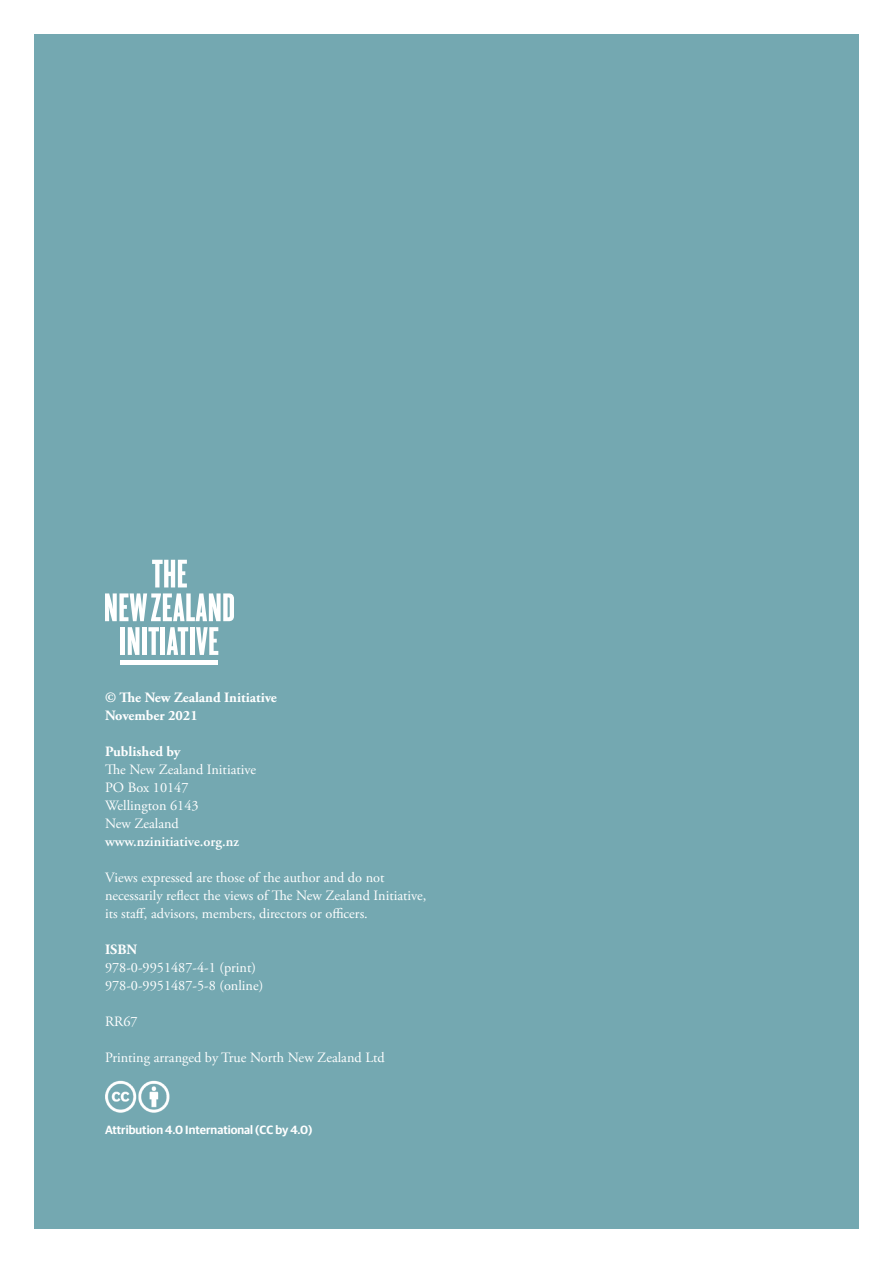
<style>
.page{position:relative;width:893px;height:1263px;background:#fff}
.page>*{position:absolute;margin:0;border:0;box-sizing:border-box;transform-origin:0 0}
.t1{font:14.25px/18px "Adobe Garamond Pro";color:#fff}
.t2{font:700 14.25px "Adobe Garamond Pro";color:#fff}
.t3{font:600 14.25px "Adobe Garamond Pro";color:#fff}
.t4{font:600 12px "Guardian Sans";color:#fff}
.s1{font-weight:700}
</style>
<div class="page">
<div style="left:34px;top:34px;width:825px;height:1195px;background:#74a8b1"></div>
<svg style="left:152px;top:560px;width:35px;height:27px"></svg>
<svg style="left:105px;top:593px;width:129px;height:28px"></svg>
<hr style="left:121px;top:660px;width:97px;height:4px;background:#fff">
<hr style="left:121px;top:627px;width:4px;height:28px;background:#fff">
<svg style="left:128px;top:627px;width:11px;height:28px"></svg>
<div style="left:142px;top:627px;width:5px;height:28px;background:#fff"></div>
<svg style="left:148px;top:627px;width:11px;height:28px"></svg>
<hr style="left:161px;top:627px;width:4px;height:28px;background:#fff">
<svg style="left:167px;top:627px;width:21px;height:28px"></svg>
<hr style="left:190px;top:627px;width:4px;height:28px;background:#fff">
<svg style="left:196px;top:627px;width:22px;height:28px"></svg>
<img style="left:105px;top:1080px;width:65px;height:33px">
<p class="t2" style="left:105px;top:689px;width:173px">© The New Zealand Initiative</p>
<p class="t2" style="left:105px;top:707px;width:94px">November 2021</p>
<p class="t1" style="left:105px;top:743px;width:153px"><span class="s1">Published by<br></span>The New Zealand Initiative</p>
<p class="t1" style="left:105px;top:779px;width:85px">PO Box 10147</p>
<p class="t1" style="left:105px;top:797px;width:95px">Wellington 6143</p>
<p class="t1" style="left:105px;top:815px;width:75px">New Zealand</p>
<p class="t3" style="left:105px;top:833px;width:135px">www.nzinitiative.org.nz</p>
<p class="t1" style="left:105px;top:869px;width:323px">Views expressed are those of the author and do not necessarily reflect the views of The New Zealand Initiative, its staff, advisors, members, directors or officers.</p>
<p class="t2" style="left:105px;top:941px;width:34px">ISBN</p>
<p class="t1" style="left:105px;top:959px;width:153px">978-0-9951487-4-1 (print)</p>
<p class="t1" style="left:105px;top:977px;width:160px">978-0-9951487-5-8 (online)</p>
<p class="t1" style="left:105px;top:1013px;width:34px">RR67</p>
<p class="t1" style="left:105px;top:1049px;width:281px">Printing arranged by True North New Zealand Ltd</p>
<p class="t4" style="left:105px;top:1121px;width:209px">Attribution 4.0 International (CC by 4.0)</p>
</div>
